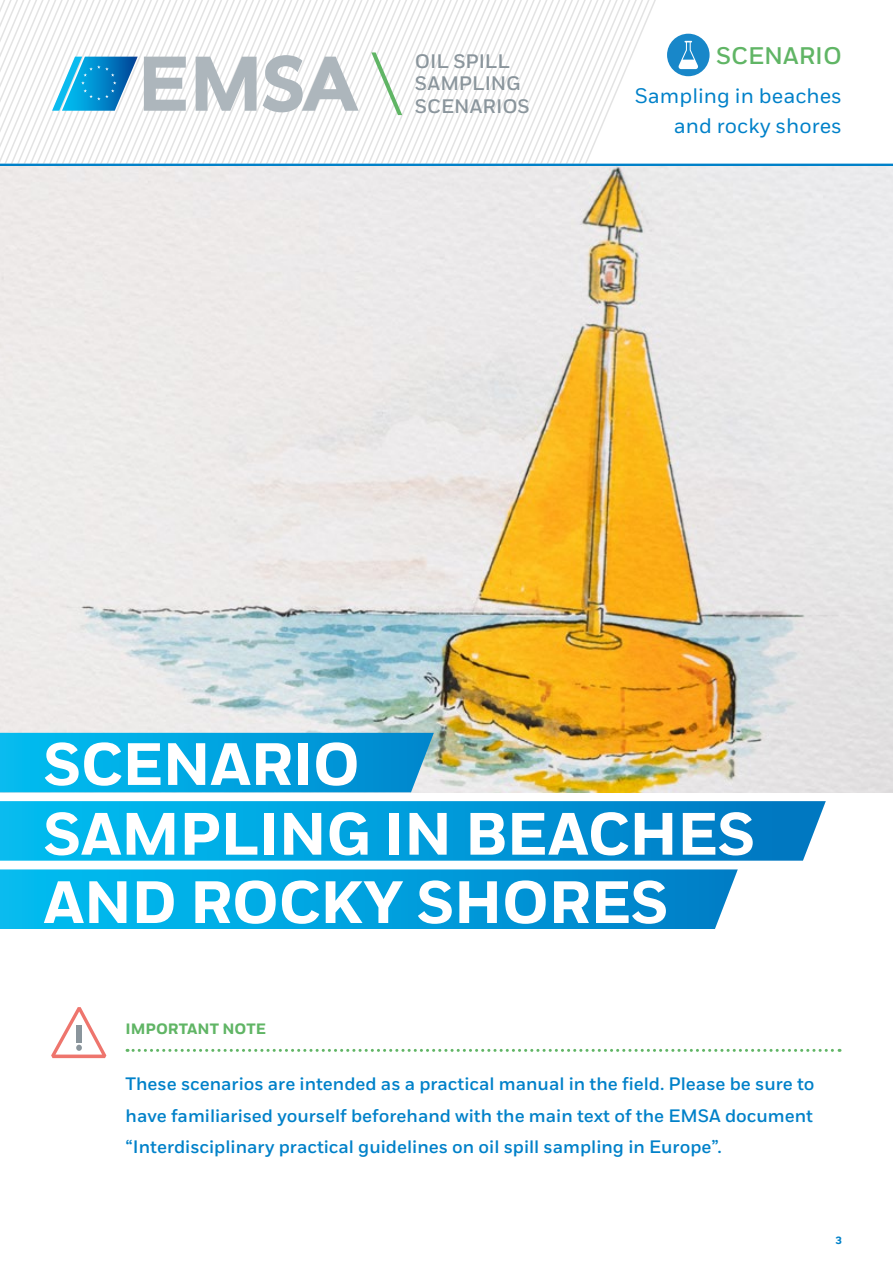
<style>
.page{position:relative;width:893px;height:1263px;background:#fff}
.page>*{position:absolute;margin:0;border:0;box-sizing:border-box;transform-origin:0 0}
.t1{font:700 59.55px/69px "Fort";letter-spacing:-.01em;color:#fff}
.t2{font:500 24px "Fort";color:#60b565}
.t3{font:21px/30px "Fort";color:#0081c9;text-align:right}
.t4{font:500 19.5px/22.5px "Fort";letter-spacing:-.005em;color:#8a959c}
.t5{font:500 18px/31.5px "Fort";color:#0081c9;text-align:justify}
.t6{font:700 15px "Fort";color:#60b565}
.t7{font:700 10.5px "Fort";color:#0081c9}
</style>
<div class="page">
<svg style="left:359px;top:0;width:7px;height:164px"></svg>
<svg style="left:371px;top:0;width:293px;height:164px"></svg>
<svg style="left:0;top:0;width:359px;height:164px"></svg>
<div style="left:667px;top:34px;width:43px;height:42px;background:#1887c9;border-radius:50%"></div>
<svg style="left:679px;top:41px;width:19px;height:28px"></svg>
<hr style="left:0;top:164px;width:893px;height:3px;background:#0081c9">
<img style="left:0;top:167px;width:893px;height:625px">
<svg style="left:0;top:733px;width:434px;height:59px;background:#05a5e0"></svg>
<svg style="left:0;top:801px;width:826px;height:60px;background:#059edb"></svg>
<svg style="left:0;top:869px;width:738px;height:60px;background:#06a2de"></svg>
<svg style="left:127px;top:1049px;width:713px;height:3px"></svg>
<svg style="left:51px;top:1007px;width:55px;height:51px"></svg>
<div style="left:76px;top:1024px;width:6px;height:18px;background:#8a959c"></div>
<p class="t4" style="left:415px;top:50px;width:117px">OIL SPILL<br>SAMPLING<br>SCENARIOS</p>
<h2 class="t2" style="left:716px;top:41px;width:127px">SCENARIO</h2>
<p class="t3" style="left:635px;top:81px;width:209px">Sampling in beaches and rocky shores</p>
<h1 class="t1" style="left:43px;top:732px;width:713px">SCENARIO<br>SAMPLING IN BEACHES<br>AND ROCKY SHORES</h1>
<p class="t6" style="left:126px;top:1020px;width:142px">IMPORTANT NOTE</p>
<p class="t5" style="left:126px;top:1068px;width:690px">These scenarios are intended as a practical manual in the field. Please be sure to have familiarised yourself beforehand with the main text of the EMSA document “Interdisciplinary practical guidelines on oil spill sampling in Europe”.</p>
<p class="t7" style="left:835px;top:1234px;width:8px">3</p>
</div>
